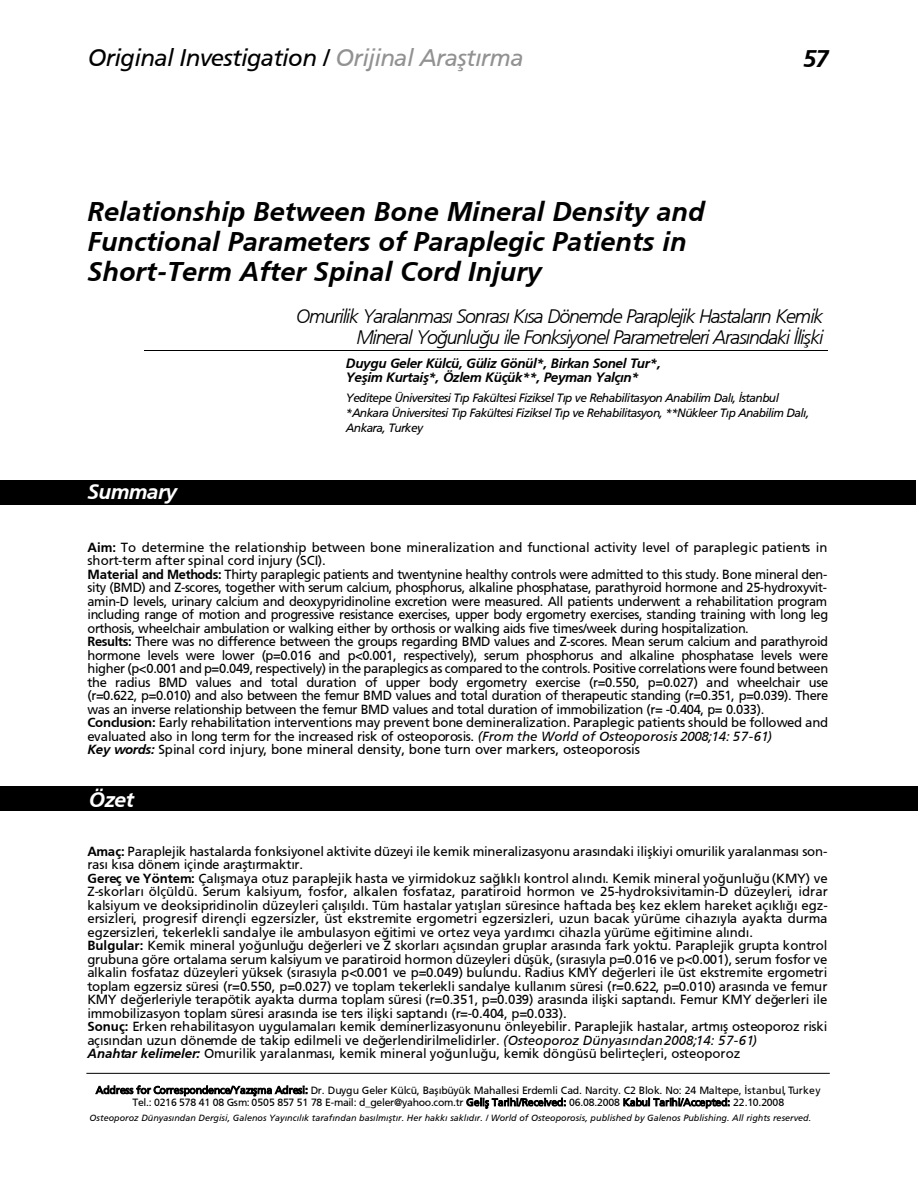
<style>
.page{position:relative;width:918px;height:1188px;background:#fff}
.page>*{position:absolute;margin:0;border:0;box-sizing:border-box;transform-origin:0 0}
.t1{font:italic 700 27px/29.8px "Frutiger";color:#000}
.t2{font:italic 24px "Frutiger";letter-spacing:-.025em;color:#000}
.t3{font:italic 700 24px "Frutiger";color:#000}
.t4{font:italic 700 21px "Frutiger";color:#fff}
.t5{font:italic 300 19.5px/21.3px "Frutiger";letter-spacing:-.055em;color:#000;text-align:right}
.t6{font:italic 700 13.5px/14.7px "Frutiger";letter-spacing:-.025em;color:#000}
.t7{font:13.5px "Frutiger";letter-spacing:-.01em;color:#000}
.t8{font:13.2px/13.5px "Frutiger";color:#000}
.t9{font:13.2px/13.5px "Frutiger";letter-spacing:-.02em;color:#000}
.t10{font:italic 12px/15px "Frutiger";letter-spacing:-.045em;color:#000}
.t11{font:10.5px/12.3px "Frutiger";color:#000;text-align:center}
.t12{font:italic 9px "Frutiger";color:#000}
.s1{color:#929292}
.s2{font-weight:700}
.s3{font-style:italic}
.s4{font-weight:700;font-style:italic;font-size:13.2px}
.s5{font-size:13.2px}
.s6{font-weight:700;font-style:italic}
</style>
<div class="page">
<hr style="left:144px;top:350px;width:683px;height:1px;background:#000">
<div style="left:0;top:786px;width:918px;height:25px;background:#000"></div>
<div style="left:0;top:480px;width:915px;height:25px;background:#000"></div>
<hr style="left:86px;top:1073px;width:744px;height:1px;background:#000">
<h2 class="t2" style="left:88px;top:44px;width:437px">Original Investigation / <span class="s1">Orijinal Araflt›rma</span></h2>
<h2 class="t3" style="left:803px;top:45px;width:28px">5 7</h2>
<h1 class="t1" style="left:87px;top:196px;width:619px">Relationship Between Bone Mineral Density and<br>Functional Parameters of Paraplegic Patients in<br>Short-Term After Spinal Cord Injury</h1>
<h3 class="t5" style="left:296px;top:305px;width:529px">Omurilik Yaralanmas› Sonras› K›sa Dönemde Paraplejik Hastalar›n Kemik<br>Mineral Yo¤unlu¤u ile Fonksiyonel Parametreleri Aras›ndaki ‹liflki</h3>
<h3 class="t4" style="left:87px;top:480px;width:91px">S u m m a ry</h3>
<p class="t6" style="left:346px;top:355px;width:316px">Duygu Geler Külcü, Güliz Gönül*, Birkan Sonel Tur*,<br>Yeflim Kurtaifl*, Özlem Küçük* *, Peyman Yalç›n*</p>
<p class="t10" style="left:346px;top:390px;width:465px">Yeditepe Üniversitesi T›p Fakültesi Fiziksel T›p ve Rehabilitasyon Anabilim Da l›, ‹stanbul *Ankara Üniversitesi T›p Fakültesi Fiziksel T›p ve Rehabilitasyon, **Nükleer T›p Anabilim Da l›,<br>Ankara, Turkey</p>
<p class="t9" style="left:87px;top:540px;width:743px"><span class="s2">Aim:</span> To determine the relationship between bone mineralization and functional activity level of paraplegic patients in short-term after spinal cord injury (SCI).<br><span class="s2">Material and Methods:</span> Thirty paraplegic patients and twentynine healthy controls were admitted to this study. Bone mineral den&shy;sity (BMD) and Z-scores, together with serum calcium, phosphorus, alkaline phosphatase, parathyroid hormone and 25-hydroxyvit&shy;amin-D levels, urinary calcium and deoxypyridinoline excretion were measured. All patients underwent a rehabilitation program including range of motion and progressive resistance exercises, upper body ergometry exercises, standing training with long leg orthosis, wheelchair ambulation or walking either by orthosis or walking aids five times/week during hospitalization.<br><span class="s2">Results:</span> There was no difference between the groups regarding BMD values and Z-scores. Mean serum calcium and parathyroid hormone levels were lower (p=0.016 and p&lt;0.001, respectively), serum phosphorus and alkaline phosphatase levels were higher (p&lt;0.001 and p=0.049, respectively) in the paraplegics as compared to the controls. Positive correlations were found between the radius BMD values and total duration of upper body ergometry exercise (r=0.550, p=0.027) and wheelchair use (r=0.622, p=0.010) and also between the femur BMD values and total duration of therapeutic standing (r=0.351, p=0.039). There was an inverse relationship between the femur BMD values and total duration of immobilization (r= -0.404, p= 0.033).<br><span class="s2">Conclusion:</span> Early rehabilitation interventions may prevent bone demineralization. Paraplegic patients should be followed and evaluated also in long term for the increased risk of osteoporosis. <span class="s3">(From the World of Osteoporosis 2 0 0 8 ;1 4 : 5 7 -6 1)</span></p>
<p class="t7" style="left:87px;top:742px;width:554px"><span class="s4">Key words:</span> <span class="s5">Spinal cord injury</span>, bone mineral density, bone turn over markers, osteoporosis</p>
<h3 class="t4" style="left:89px;top:787px;width:46px">Ö z e t</h3>
<p class="t8" style="left:87px;top:844px;width:742px"><span class="s2">Amaç:</span> Paraplejik hastalarda fonksiyonel aktivite düzeyi ile kemik mineralizasyonu aras›ndaki iliflkiyi omurilik yaralanmas› son&shy;ras› k›sa dönem içinde araflt›rmakt›r.<br><span class="s2">Gereç ve Yöntem:</span> Çal›flmaya otuz paraplejik hasta ve yirmidokuz sa¤l›kl› kontrol al›nd›. Kemik mineral yo¤unlu¤u (KMY) ve Z-skorlar› ölçüldü. Serum kalsiyum, fosfor, alkalen fosfataz, paratiroid hormon ve 25-hydroksivitamin-D düzeyleri, idrar kalsiyum ve deoksipridinolin düzeyleri çal›fl›ld›. Tüm hastalar yat›fllar› süresince haftada befl kez eklem hareket aç›kl›¤› egz&shy;ersizleri, progresif dirençli egzersizler, üst ekstremite ergometri egzersizleri, uzun bacak yürüme cihaz›yla ayakta durma egzersizleri, tekerlekli sandalye ile ambulasyon e¤itimi ve ortez veya yard›mc› cihazla yürüme e¤itimine al›nd›.<br><span class="s2">Bulgular:</span> Kemik mineral yo¤unlu¤u de¤erleri ve Z skorlar› aç›s›ndan gruplar aras›nda fark yoktu. Paraplejik grupta kontrol grubuna göre ortalama serum kalsiyum ve paratiroid hormon düzeyleri düflük, (s›ras›yla p=0.016 ve p&lt;0.001), serum fosfor ve alkalin fosfataz düzeyleri yüksek (s›ras›yla p&lt;0.001 ve p=0.049) bulundu. Radius KMY de¤erleri ile üst ekstremite ergometri toplam egzersiz süresi (r=0.550, p=0.027) ve toplam tekerlekli sandalye kullan›m süresi (r=0.622, p=0.010) aras›nda ve femur KMY de¤erleriyle terapötik ayakta durma toplam süresi (r=0.351, p=0.039) aras›nda iliflki saptand›. Femur KMY de¤erleri ile immobilizasyon toplam süresi aras›nda ise ters iliflki saptand› (r=-0.404, p=0.033).<br><span class="s2">Sonuç:</span> Erken rehabilitasyon uygulamalar› kemik deminerlizasyonunu önleyebilir. Paraplejik hastalar, artm›fl osteoporoz riski aç›s›ndan uzun dönemde de takip edilmeli ve de¤erlendirilmelidirler. <span class="s3">(Osteoporoz Dünyas›ndan 2008;14: 5 7 -6 1)<br></span><span class="s6">Anahtar kelimeler:</span> Omurilik yaralanmas›, kemik mineral yo¤unlu¤u, kemik döngüsü belirteçleri, osteoporoz</p>
<p class="t11" style="left:96px;top:1084px;width:726px">Address for Correspondence/Yaz›flma Adresi: Dr. Duygu Geler Külcü, Bafl›büyük Mahallesi Erdemli Cad. Narcity. C2 Blok. No: 24 Maltepe, ‹s t a n b u l, Tu r k e y<br>T e l.: 0216 578 41 08 Gsm: 0 5 0 5 8 5 7 5 1 7 8 E-mail: d_g e le r@ y a h o o .c o m .tr Gelifl Tarihi/Received: 0 6 .0 8 .2 0 0 8 Kabul Tarihi/Accepted: 22.10.2008</p>
<p class="t12" style="left:90px;top:1112px;width:723px">Osteoporoz Dünyas›ndan Dergisi, Galenos Yay›nc›l›k taraf›ndan bas›lm›flt›r. Her hakk› sakl›d›r. / World of Osteoporosis, published by Galenos Publishing. All rights reserved.</p>
</div>
